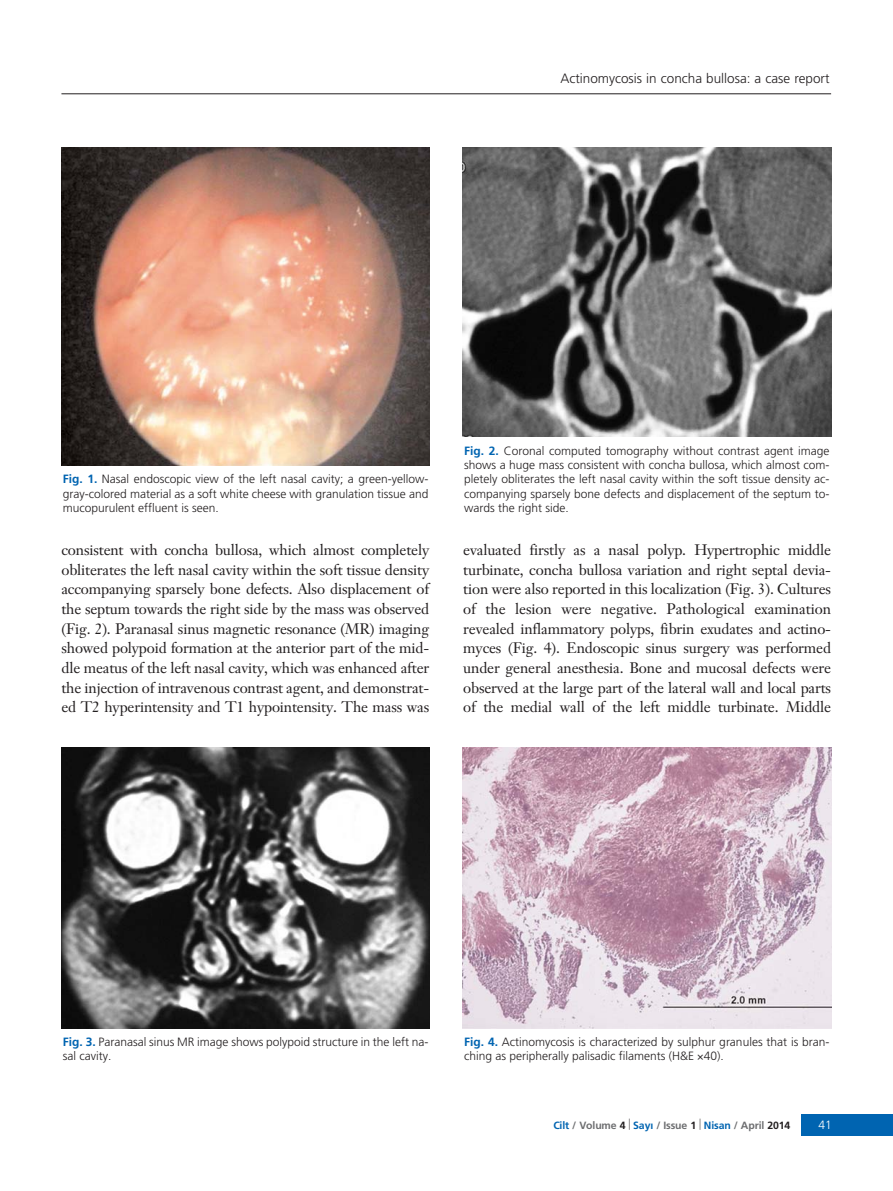
<style>
.page{position:relative;width:893px;height:1191px;background:#fff}
.page>*{position:absolute;margin:0;border:0;box-sizing:border-box;transform-origin:0 0}
.t1{font:15px/19.6px "Janson Text";letter-spacing:-.01em;color:#231f20;text-align:justify}
.t2{font:300 13.5px "Frutiger";color:#231f20}
.t3{font:300 12px/14.4px "Frutiger";color:#231f20;text-align:justify}
.t4{font:300 12px "Frutiger";color:#fff}
.t5{font:700 10.5px "Frutiger";letter-spacing:-.01em;color:#6d6e70}
.s1{font-weight:700;color:#0064b1}
.s2{color:#0064b1}
.s3{color:#231f20}
</style>
<div class="page">
<div style="left:801px;top:1114px;width:92px;height:21px;background:#0064b1"></div>
<hr style="left:61px;top:93px;width:770px;height:1px;background:#231f20">
<img style="left:61px;top:147px;width:369px;height:319px">
<img style="left:61px;top:747px;width:369px;height:281px">
<img style="left:463px;top:747px;width:368px;height:281px">
<img style="left:463px;top:147px;width:368px;height:290px">
<p class="t2" style="left:560px;top:73px;width:271px">Actinomycosis in concha bullosa: a case report</p>
<p class="t3" style="left:63px;top:473px;width:367px"><span class="s1">Fig. 1.</span> Nasal endoscopic view of the left nasal cavity; a green-yellow&shy;gray-colored material as a soft white cheese with granulation tissue and mucopurulent effluent is seen.</p>
<p class="t3" style="left:464px;top:444px;width:367px"><span class="s1">Fig. 2.</span> Coronal computed tomography without contrast agent image shows a huge mass consistent with concha bullosa, which almost com&shy;pletely obliterates the left nasal cavity within the soft tissue density ac&shy;companying sparsely bone defects and displacement of the septum to&shy;wards the right side.</p>
<p class="t1" style="left:61px;top:542px;width:369px">consistent with concha bullosa, which almost completely obliterates the left nasal cavity within the soft tissue density accompanying sparsely bone defects. Also displacement of the septum towards the right side by the mass was observed (Fig. 2). Paranasal sinus magnetic resonance (MR) imaging showed polypoid formation at the anterior part of the mid&shy;dle meatus of the left nasal cavity, which was enhanced after the injection of intravenous contrast agent, and demonstrat&shy;ed T2 hyperintensity and T1 hypointensity. The mass was</p>
<p class="t1" style="left:463px;top:542px;width:369px">evaluated firstly as a nasal polyp. Hypertrophic middle turbinate, concha bullosa variation and right septal devia&shy;tion were also reported in this localization (Fig. 3). Cultures of the lesion were negative. Pathological examination revealed inflammatory polyps, fibrin exudates and actino&shy;myces (Fig. 4). Endoscopic sinus surgery was performed under general anesthesia. Bone and mucosal defects were observed at the large part of the lateral wall and local parts of the medial wall of the left middle turbinate. Middle</p>
<p class="t3" style="left:63px;top:1035px;width:367px"><span class="s1">Fig. 3.</span> Paranasal sinus MR image shows polypoid structure in the left na&shy;sal cavity.</p>
<p class="t3" style="left:464px;top:1035px;width:367px"><span class="s1">Fig. 4.</span> Actinomycosis is characterized by sulphur granules that is bran&shy;ching as peripherally palisadic filaments (H&amp;E 40).</p>
<p class="t5" style="left:553px;top:1120px;width:239px"><span class="s2">Cilt</span> / Volume <span class="s3">4</span> <span class="s2">Say›</span> / Issue <span class="s3">1</span> <span class="s2">Nisan</span> / April <span class="s3">2014</span></p>
<p class="t4" style="left:818px;top:1119px;width:15px">41</p>
</div>
